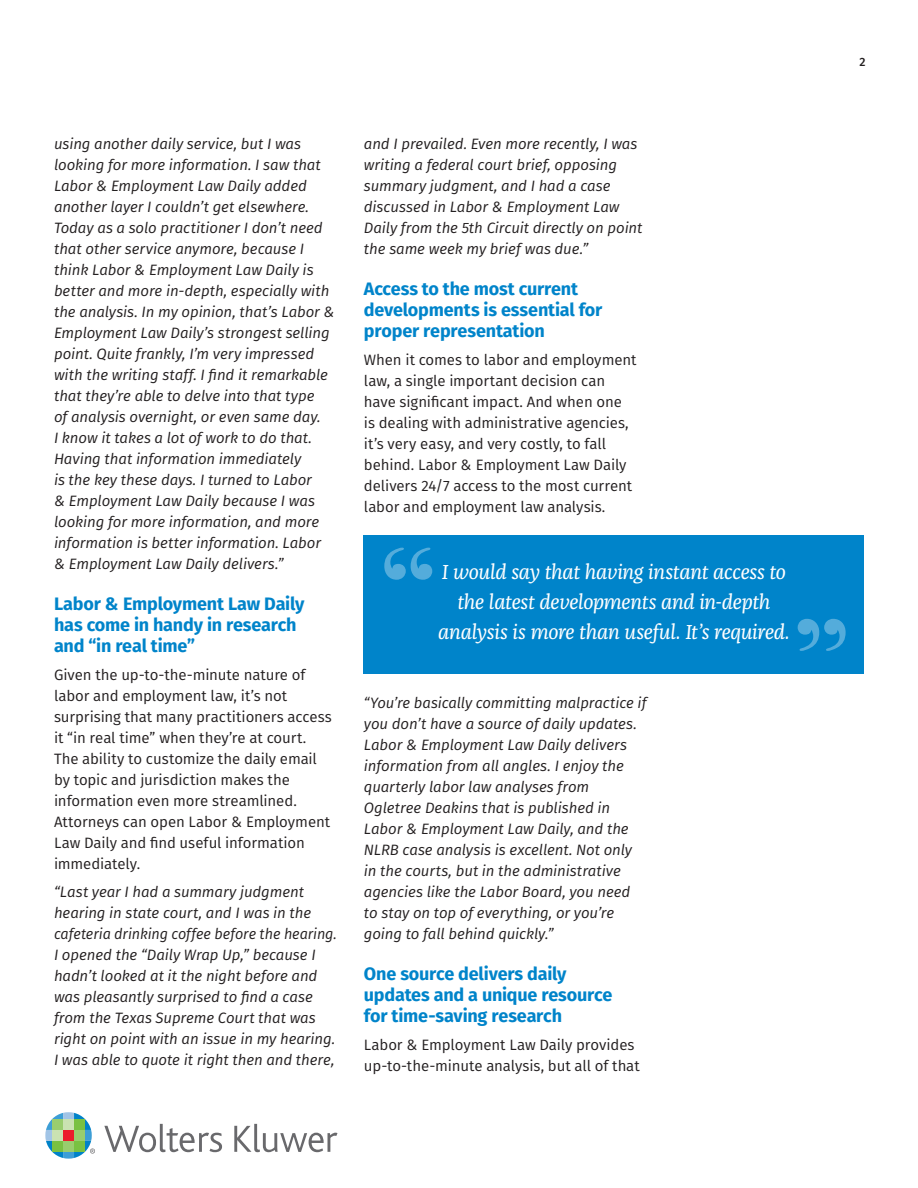
<style>
.page{position:relative;width:918px;height:1188px;background:#fff}
.page>*{position:absolute;margin:0;border:0;box-sizing:border-box;transform-origin:0 0}
.t1{font:144px "Bodoni Svty Two ITCTT";color:#fff}
.t2{font:italic 21px/30px "Franziska Pro";letter-spacing:-.015em;color:#fff;text-align:center;scale:.96 1}
.t3{font:700 18px/21px "Fira Sans";letter-spacing:-.01em;color:#0084ca}
.t4{font:italic 15px/21px "Fira Sans";letter-spacing:-.005em;color:#231f20}
.t5{font:15px/21px "Fira Sans";letter-spacing:-.005em;color:#231f20}
.t6{font:500 12px "Fira Sans";color:#231f20}
</style>
<div class="page">
<svg style="left:104px;top:1124px;width:118px;height:28px"></svg>
<svg style="left:234px;top:1124px;width:104px;height:28px"></svg>
<svg style="left:45px;top:1112px;width:50px;height:47px"></svg>
<div style="left:364px;top:535px;width:500px;height:139px;background:#0084ca"></div>
<p class="t6" style="left:859px;top:53px;width:8px">2</p>
<p class="t4" style="left:54px;top:133px;width:282px">using another daily service, but I was looking for more information. I saw that Labor &amp; Employment Law Daily added another layer I couldn’t get elsewhere.<br>Today as a solo practitioner I don’t need that other service anymore, because I think Labor &amp; Employment Law Daily is better and more in-depth, especially with the analysis. In my opinion, that’s Labor &amp; Employment Law Daily’s strongest selling point. Quite frankly, I’m very impressed with the writing staff. I find it remarkable that they’re able to delve into that type<br>of analysis overnight, or even same day.<br>I know it takes a lot of work to do that.<br>Having that information immediately<br>is the key these days. I turned to Labor<br>&amp; Employment Law Daily because I was looking for more information, and more information is better information. Labor &amp; Employment Law Daily delivers.”</p>
<p class="t3" style="left:54px;top:592px;width:252px">Labor &amp; Employment Law Daily has come in handy in research and “in real time”</p>
<p class="t5" style="left:54px;top:664px;width:279px">Given the up-to-the-minute nature of labor and employment law, it’s not surprising that many practitioners access it “in real time” when they’re at court.<br>The ability to customize the daily email by topic and jurisdiction makes the information even more streamlined.<br>Attorneys can open Labor &amp; Employment Law Daily and find useful information immediately.</p>
<p class="t4" style="left:54px;top:881px;width:284px">“Last year I had a summary judgment hearing in state court, and I was in the cafeteria drinking coffee before the hearing.<br>I opened the “Daily Wrap Up,” because I hadn’t looked at it the night before and was pleasantly surprised to find a case from the Texas Supreme Court that was right on point with an issue in my hearing.<br>I was able to quote it right then and there,</p>
<p class="t4" style="left:364px;top:133px;width:280px">and I prevailed. Even more recently, I was writing a federal court brief, opposing summary judgment, and I had a case discussed in Labor &amp; Employment Law Daily from the 5th Circuit directly on point the same week my brief was due.”</p>
<p class="t3" style="left:364px;top:277px;width:240px">Access to the most current developments is essential for proper representation</p>
<p class="t5" style="left:364px;top:349px;width:274px">When it comes to labor and employment law, a single important decision can have significant impact. And when one is dealing with administrative agencies, it’s very easy, and very costly, to fall behind. Labor &amp; Employment Law Daily delivers 24/7 access to the most current labor and employment law analysis.</p>
<h1 class="t1" style="left:376px;top:483px;width:66px">“</h1>
<p class="t2" style="left:438px;top:557px;width:368px">I would say that having instant access to the latest developments and in-depth analysis is more than useful. It’s required.</p>
<h1 class="t1" style="left:854px;top:715px;width:66px;rotate:-180deg">“</h1>
<p class="t4" style="left:364px;top:692px;width:284px">“You’re basically committing malpractice if you don’t have a source of daily updates.<br>Labor &amp; Employment Law Daily delivers information from all angles. I enjoy the quarterly labor law analyses from Ogletree Deakins that is published in Labor &amp; Employment Law Daily, and the NLRB case analysis is excellent. Not only in the courts, but in the administrative agencies like the Labor Board, you need to stay on top of everything, or you’re going to fall behind quickly.”</p>
<p class="t3" style="left:364px;top:962px;width:250px">One source delivers daily updates and a unique resource for time-saving research</p>
<p class="t5" style="left:364px;top:1034px;width:277px">Labor &amp; Employment Law Daily provides up-to-the-minute analysis, but all of that</p>
</div>
